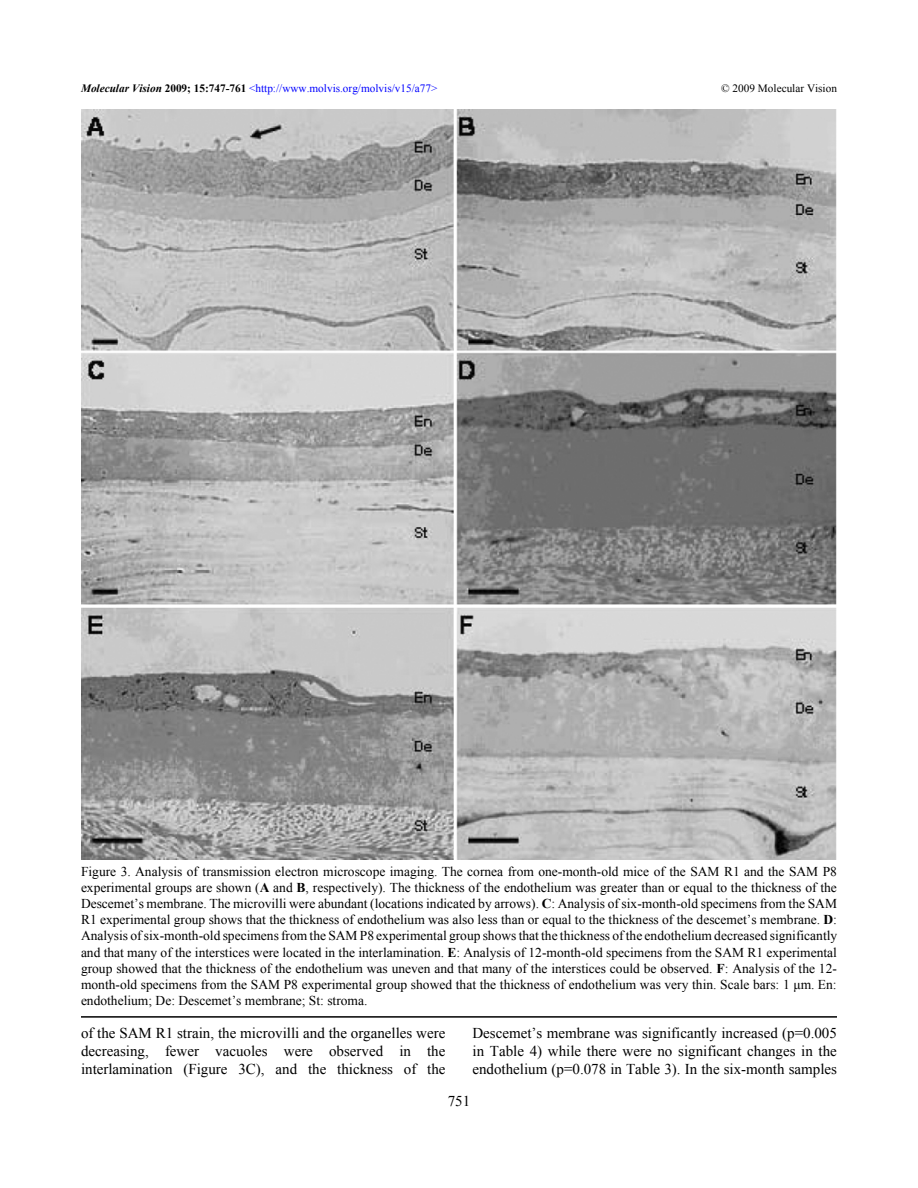
<style>
.page{position:relative;width:918px;height:1188px;background:#fff}
.page>*{position:absolute;margin:0;border:0;box-sizing:border-box;transform-origin:0 0}
.t1{font:15px/18px "Times New Roman";color:#000;text-align:justify}
.t2{font:13.5px/16.2px "Times New Roman";color:#000;text-align:justify}
.t3{font:11.25px "Times New Roman";color:#00f}
.t4{font:11.25px "Times New Roman";color:#000}
.s1{font-weight:700;font-style:italic;color:#000}
.s2{font-weight:700;color:#000}
.s3{font-weight:700}
</style>
<div class="page">
<img style="left:81px;top:109px;width:756px;height:750px">
<hr style="left:81px;top:1016px;width:756px;height:2px;background:#000">
<p class="t3" style="left:81px;top:82px;width:358px"><span class="s1">Molecular Vision</span> <span class="s2">2009; 15:747-761</span> &lt;http://www.molvis.org/molvis/v15/a77&gt;</p>
<p class="t4" style="left:721px;top:82px;width:117px">© 2009 Molecular Vision</p>
<p class="t2" style="left:81px;top:863px;width:758px">Figure 3. Analysis of transmission electron microscope imaging. The cornea from one-month-old mice of the SAM R1 and the SAM P8 experimental groups are shown (<span class="s3">A</span> and <span class="s3">B</span>, respectively). The thickness of the endothelium was greater than or equal to the thickness of the Descemet’s membrane. The microvilli were abundant (locations indicated by arrows). <span class="s3">C</span>: Analysis of six-month-old specimens from the SAM R1 experimental group shows that the thickness of endothelium was also less than or equal to the thickness of the descemet’s membrane. <span class="s3">D</span>:<br>Analysis of six-month-old specimens from the SAM P8 experimental group shows that the thickness of the endothelium decreased significantly and that many of the interstices were located in the interlamination. <span class="s3">E</span>: Analysis of 12-month-old specimens from the SAM R1 experimental group showed that the thickness of the endothelium was uneven and that many of the interstices could be observed. <span class="s3">F</span>: Analysis of the 12- month-old specimens from the SAM P8 experimental group showed that the thickness of endothelium was very thin. Scale bars: 1 μm. En: endothelium; De: Descemet’s membrane; St: stroma.</p>
<p class="t1" style="left:81px;top:1024px;width:366px">of the SAM R1 strain, the microvilli and the organelles were decreasing, fewer vacuoles were observed in the interlamination (Figure 3C), and the thickness of the</p>
<p class="t1" style="left:472px;top:1024px;width:366px">Descemet’s membrane was significantly increased (p=0.005 in Table 4) while there were no significant changes in the endothelium (p=0.078 in Table 3). In the six-month samples</p>
<p class="t1" style="left:448px;top:1092px;width:24px">751</p>
</div>
